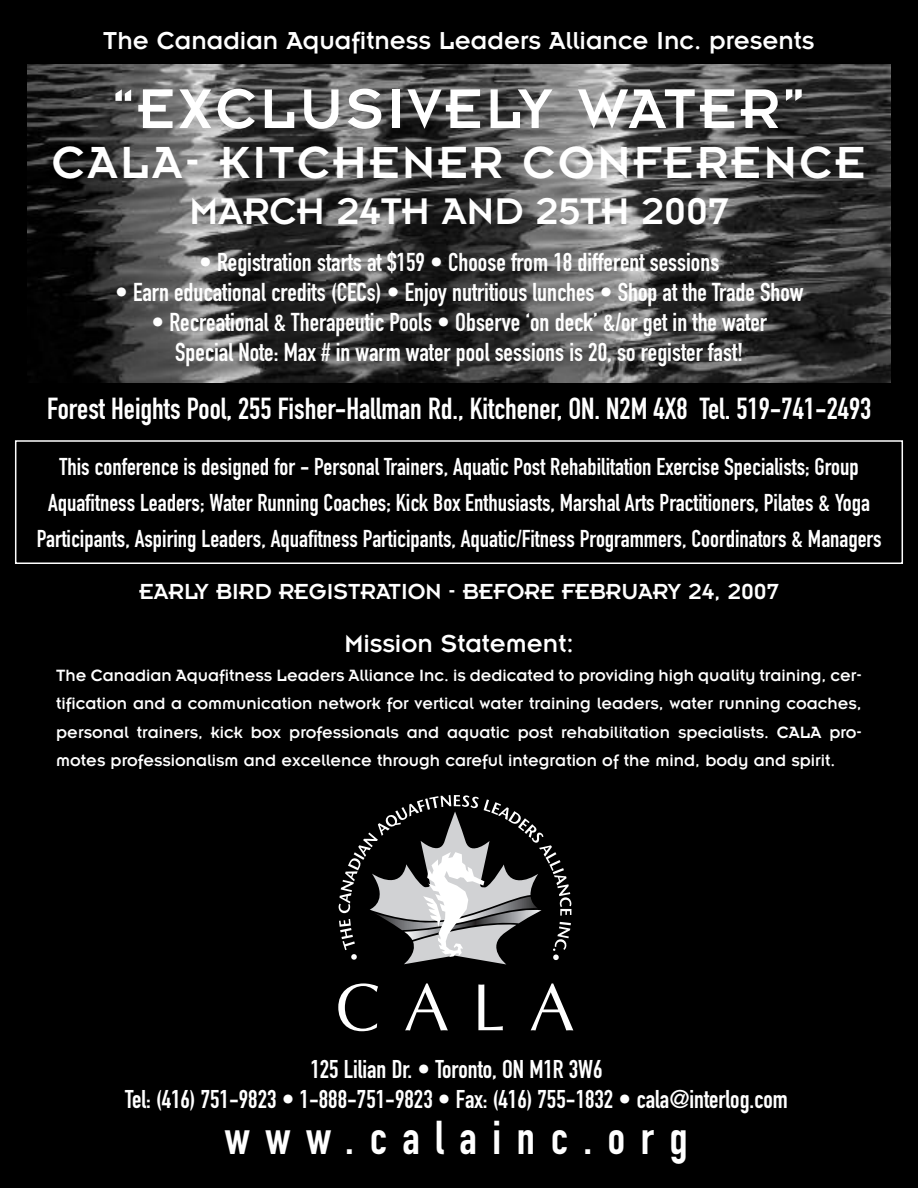
<style>
.page{position:relative;width:918px;height:1188px;background:#000}
.page>*{position:absolute;margin:0;border:0;box-sizing:border-box;transform-origin:0 0}
.t1{font:61.5px "Insignia";letter-spacing:.055em;color:#fff}
.t2{font:49.5px "Insignia";letter-spacing:.055em;color:#fff}
.t3{font:46.8px "DIN Engschrift";letter-spacing:.335em;color:#fff}
.t4{font:40.8px "Insignia";color:#fff}
.t5{font:30px "DIN Engschrift";color:#fff}
.t6{font:27px "Insignia";color:#fff}
.t7{font:25.5px/30px "DIN Engschrift";color:#fff;text-align:center}
.t8{font:25.35px/30.5px "DIN Engschrift";color:#fff;text-align:center}
.t9{font:24px/36px "DIN Engschrift";color:#fff;text-align:center}
.t10{font:24px "Insignia";color:#fff}
.t11{font:18px/28.5px "Insignia";color:#fff;text-align:justify}
</style>
<div class="page">
<img style="left:27px;top:65px;width:864px;height:318px">
<svg style="left:338px;top:983px;width:40px;height:48px"></svg>
<svg style="left:405px;top:983px;width:43px;height:47px"></svg>
<svg style="left:478px;top:984px;width:25px;height:46px"></svg>
<svg style="left:531px;top:983px;width:42px;height:47px"></svg>
<svg style="left:338px;top:795px;width:233px;height:169px"></svg>
<div style="left:15px;top:440px;width:888px;height:124px;border:2px solid #fff"></div>
<h3 class="t6" style="left:103px;top:32px;width:713px">The Canadian Aquafitness Leaders Alliance Inc. presents</h3>
<h1 class="t1" style="left:112px;top:89px;width:694px">“EXCLUSIVELY WATER”</h1>
<h2 class="t2" style="left:52px;top:146px;width:815px">CALA- KITCHENER CONFERENCE</h2>
<h3 class="t4" style="left:189px;top:198px;width:541px">MARCH 24TH AND 25TH 2007</h3>
<h3 class="t7" style="left:199px;top:249px;width:522px">• Registration starts at $159 • Choose from 18 different sessions</h3>
<h3 class="t7" style="left:115px;top:279px;width:690px">• Earn educational credits (CECs) • Enjoy nutritious lunches • Shop at the Trade Show</h3>
<h3 class="t7" style="left:151px;top:309px;width:617px">• Recreational &amp; Therapeutic Pools • Observe ‘on deck’ &amp;/or get in the water<br>Special Note: Max # in warm water pool sessions is 20, so register fast!</h3>
<h3 class="t5" style="left:47px;top:398px;width:826px">Forest Heights Pool, 255 Fisher-Hallman Rd., Kitchener, ON. N2M 4X8 Tel. 519-741-2493</h3>
<p class="t9" style="left:37px;top:451px;width:847px">This conference is designed for - Personal Trainers, Aquatic Post Rehabilitation Exercise Specialists; Group<br>Aquafitness Leaders; Water Running Coaches; Kick Box Enthusiasts, Marshal Arts Practitioners, Pilates &amp; Yoga<br>Participants, Aspiring Leaders, Aquafitness Participants, Aquatic/Fitness Programmers, Coordinators &amp; Managers</p>
<h3 class="t10" style="left:139px;top:584px;width:641px">EARLY BIRD REGISTRATION - BEFORE FEBRUARY 24, 2007</h3>
<h3 class="t6" style="left:344px;top:635px;width:231px">Mission Statement:</h3>
<p class="t11" style="left:56px;top:663px;width:807px">The Canadian Aquafitness Leaders Alliance Inc. is dedicated to providing high quality training, cer&shy;tification and a communication network for vertical water training leaders, water running coaches, personal trainers, kick box professionals and aquatic post rehabilitation specialists. CALA pro&shy;motes professionalism and excellence through careful integration of the mind, body and spirit.</p>
<h3 class="t8" style="left:125px;top:1056px;width:664px">125 Lilian Dr. • Toronto, ON M1R 3W6<br>Tel: (416) 751-9823 • 1-888-751-9823 • Fax: (416) 755-1832 • cala@interlog.com</h3>
<h3 class="t3" style="left:225px;top:1121px;width:464px">www.calainc.org</h3>
</div>
